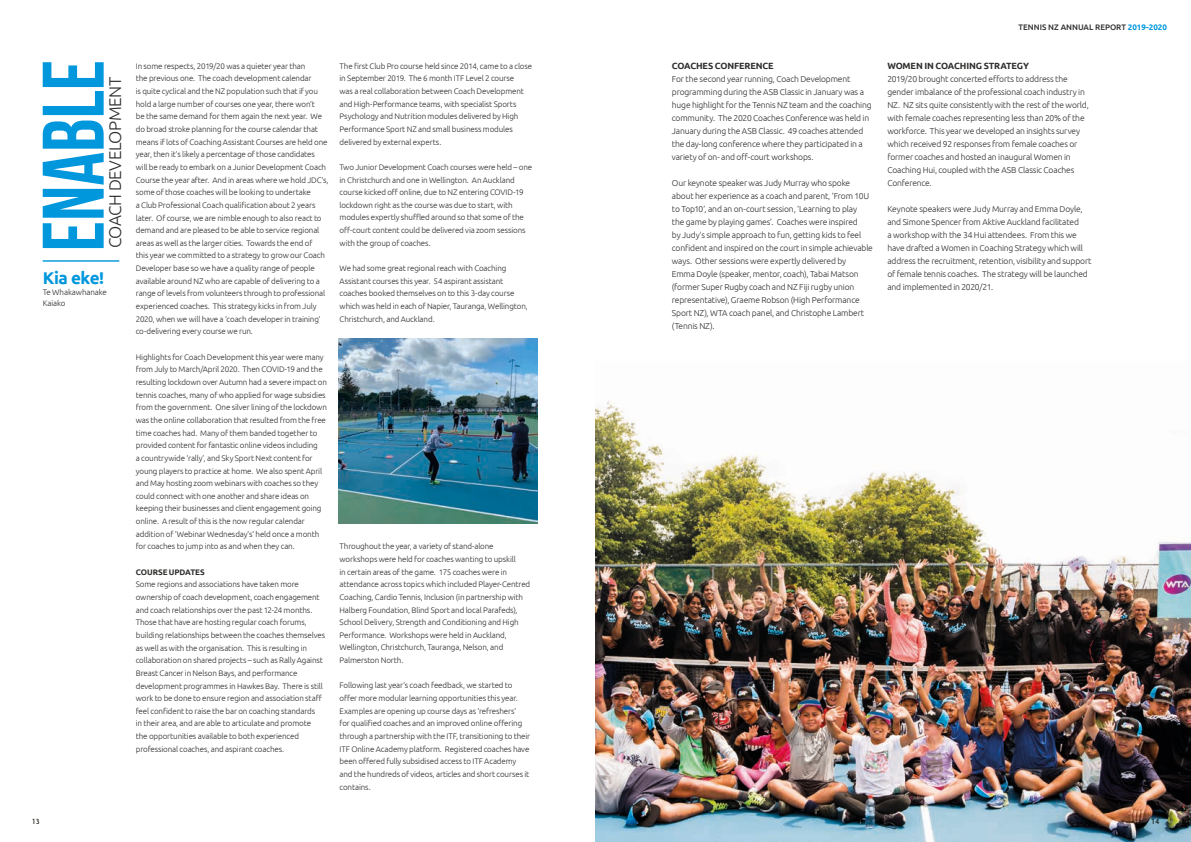
<style>
.page{position:relative;width:1191px;height:842px;background:#fff}
.page>*{position:absolute;margin:0;border:0;box-sizing:border-box;transform-origin:0 0}
.t1{font:300 17px "Ubuntu";letter-spacing:-.03em;color:#2f2d2c}
.t2{font:700 17px "Ubuntu";letter-spacing:-.025em;color:#0097dd}
.t3{font:700 9px "Ubuntu";letter-spacing:-.015em;color:#2f2d2c}
.t4{font:300 8.5px/13px "Ubuntu";letter-spacing:-.015em;color:#2f2d2c}
.t5{font:300 8px/12.6px "Ubuntu";letter-spacing:-.015em;color:#2f2d2c}
.t6{font:500 8px "Ubuntu";color:#2f2d2c}
.t7{font:700 8px "Ubuntu";letter-spacing:-.01em;color:#2f2d2c}
.t8{font:500 8px "Agenda";color:#13120e}
.s1{font-weight:700;color:#0097dd}
</style>
<div class="page">
<img style="left:338px;top:339px;width:199px;height:184px">
<img style="left:595px;top:401px;width:596px;height:441px">
<svg style="left:43px;top:121px;width:61px;height:127px"></svg>
<svg style="left:43px;top:62px;width:61px;height:53px"></svg>
<hr style="left:43px;top:260px;width:76px;height:2px;background:#0097dd">
<h1 class="t1" style="left:105px;top:248px;width:172px;rotate:-90deg">COACH DEVELOPMENT</h1>
<h1 class="t2" style="left:43px;top:268px;width:63px">Kia eke!</h1>
<p class="t5" style="left:43px;top:286px;width:66px;line-height:11px">Te Whakawhanake<br>Kaiako</p>
<p class="t5" style="left:136px;top:59px;width:194px">In some respects, 2019/20 was a quieter year than<br>the previous one. The coach development calendar<br>is quite cyclical and the NZ population such that if you hold a large number of courses one year, there won’t<br>be the same demand for them again the next year. We do broad stroke planning for the course calendar that means if lots of Coaching Assistant Courses are held one year, then it’s likely a percentage of those candidates will be ready to embark on a Junior Development Coach Course the year after. And in areas where we hold JDC’s, some of those coaches will be looking to undertake<br>a Club Professional Coach qualification about 2 years later. Of course, we are nimble enough to also react to demand and are pleased to be able to service regional areas as well as the larger cities. Towards the end of<br>this year we committed to a strategy to grow our Coach Developer base so we have a quality range of people available around NZ who are capable of delivering to a range of levels from volunteers through to professional experienced coaches. This strategy kicks in from July 2020, when we will have a ‘coach developer in training’ co-delivering every course we run.</p>
<p class="t5" style="left:136px;top:350px;width:193px">Highlights for Coach Development this year were many from July to March/April 2020. Then COVID-19 and the resulting lockdown over Autumn had a severe impact on tennis coaches, many of who applied for wage subsidies from the government. One silver lining of the lockdown was the online collaboration that resulted from the free time coaches had. Many of them banded together to provided content for fantastic online videos including<br>a countrywide ‘rally’, and Sky Sport Next content for young players to practice at home. We also spent April and May hosting zoom webinars with coaches so they could connect with one another and share ideas on keeping their businesses and client engagement going online. A result of this is the now regular calendar addition of ‘Webinar Wednesday’s’ held once a month for coaches to jump into as and when they can.</p>
<p class="t7" style="left:136px;top:567px;width:70px">COURSE UPDATES</p>
<p class="t5" style="left:136px;top:578px;width:191px">Some regions and associations have taken more ownership of coach development, coach engagement and coach relationships over the past 12-24 months.<br>Those that have are hosting regular coach forums, building relationships between the coaches themselves as well as with the organisation. This is resulting in collaboration on shared projects – such as Rally Against Breast Cancer in Nelson Bays, and performance development programmes in Hawkes Bay. There is still work to be done to ensure region and association staff feel confident to raise the bar on coaching standards<br>in their area, and are able to articulate and promote<br>the opportunities available to both experienced professional coaches, and aspirant coaches.</p>
<p class="t5" style="left:339px;top:59px;width:194px">The first Club Pro course held since 2014, came to a close in September 2019. The 6 month ITF Level 2 course<br>was a real collaboration between Coach Development and High-Performance teams, with specialist Sports Psychology and Nutrition modules delivered by High Performance Sport NZ and small business modules delivered by external experts.</p>
<p class="t5" style="left:339px;top:160px;width:194px">Two Junior Development Coach courses were held – one in Christchurch and one in Wellington. An Auckland course kicked off online, due to NZ entering COVID-19 lockdown right as the course was due to start, with modules expertly shuffled around so that some of the off-court content could be delivered via zoom sessions with the group of coaches.</p>
<p class="t5" style="left:339px;top:262px;width:190px">We had some great regional reach with Coaching Assistant courses this year. 54 aspirant assistant coaches booked themselves on to this 3-day course which was held in each of Napier, Tauranga, Wellington, Christchurch, and Auckland.</p>
<p class="t5" style="left:339px;top:540px;width:192px">Throughout the year, a variety of stand-alone workshops were held for coaches wanting to upskill<br>in certain areas of the game. 175 coaches were in attendance across topics which included Player-Centred Coaching, Cardio Tennis, Inclusion (in partnership with Halberg Foundation, Blind Sport and local Parafeds), School Delivery, Strength and Conditioning and High Performance. Workshops were held in Auckland, Wellington, Christchurch, Tauranga, Nelson, and Palmerston North.</p>
<p class="t5" style="left:339px;top:679px;width:192px">Following last year’s coach feedback, we started to offer more modular learning opportunities this year.<br>Examples are opening up course days as ‘refreshers’<br>for qualified coaches and an improved online offering through a partnership with the ITF, transitioning to their ITF Online Academy platform. Registered coaches have been offered fully subsidised access to ITF Academy and the hundreds of videos, articles and short courses it contains.</p>
<p class="t3" style="left:672px;top:61px;width:103px">COACHES CONFERENCE</p>
<p class="t4" style="left:672px;top:73px;width:201px">For the second year running, Coach Development programming during the ASB Classic in January was a huge highlight for the Tennis NZ team and the coaching community. The 2020 Coaches Conference was held in January during the ASB Classic. 49 coaches attended the day-long conference where they participated in a variety of on- and off-court workshops.</p>
<p class="t4" style="left:672px;top:177px;width:202px">Our keynote speaker was Judy Murray who spoke about her experience as a coach and parent, ‘From 10U to Top10’, and an on-court session, ‘Learning to play<br>the game by playing games’. Coaches were inspired<br>by Judy’s simple approach to fun, getting kids to feel confident and inspired on the court in simple achievable ways. Other sessions were expertly delivered by<br>Emma Doyle (speaker, mentor, coach), Tabai Matson (former Super Rugby coach and NZ Fiji rugby union representative), Graeme Robson (High Performance Sport NZ), WTA coach panel, and Christophe Lambert (Tennis NZ).</p>
<p class="t6" style="left:1018px;top:22px;width:150px">TENNIS NZ ANNUAL REPORT <span class="s1">2019-2020</span></p>
<p class="t3" style="left:887px;top:61px;width:143px">WOMEN IN COACHING STRATEGY</p>
<p class="t4" style="left:887px;top:73px;width:203px">2019/20 brought concerted efforts to address the gender imbalance of the professional coach industry in NZ. NZ sits quite consistently with the rest of the world, with female coaches representing less than 20% of the workforce. This year we developed an insights survey which received 92 responses from female coaches or former coaches and hosted an inaugural Women in Coaching Hui, coupled with the ASB Classic Coaches Conference.</p>
<p class="t4" style="left:887px;top:203px;width:205px">Keynote speakers were Judy Murray and Emma Doyle, and Simone Spencer from Aktive Auckland facilitated<br>a workshop with the 34 Hui attendees. From this we have drafted a Women in Coaching Strategy which will address the recruitment, retention, visibility and support of female tennis coaches. The strategy will be launched and implemented in 2020/21.</p>
<p class="t8" style="left:32px;top:816px;width:9px">13</p>
<p class="t8" style="left:1151px;top:816px;width:9px">14</p>
</div>
